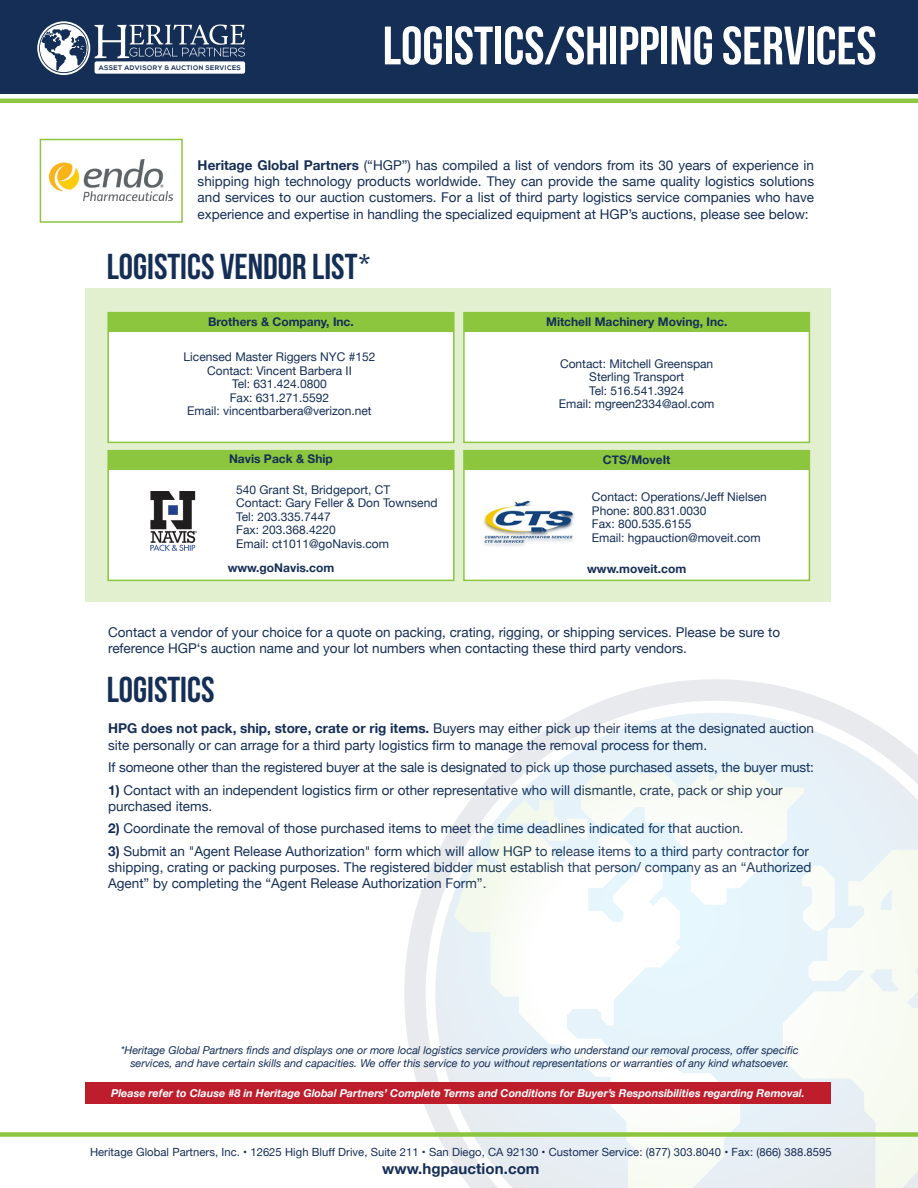
<style>
.page{position:relative;width:918px;height:1188px;background:#fff}
.page>*{position:absolute;margin:0;border:0;box-sizing:border-box;transform-origin:0 0}
.t1{font:54px "Bebas Neue";color:#fff}
.t2{font:36px "Bebas Neue";color:#152e56}
.t3{font:700 15px "Helvetica Neue";letter-spacing:.005em;color:#152e56}
.t4{font:13.5px/16.2px "Helvetica Neue";color:#152e56}
.t5{font:12px/13.5px "Helvetica Neue";color:#152e56;text-align:center}
.t6{font:700 12px "Helvetica Neue";color:#152e56}
.t7{font:11.25px "Helvetica Neue";letter-spacing:.005em;color:#152e56}
.t8{font:italic 10.8px/13px "Helvetica Neue";color:#152e56;text-align:center}
.t9{font:italic 700 10.8px "Helvetica Neue";color:#fff}
.t10{font:700 6.6px "Nexa";letter-spacing:.055em;color:#152e56}
.s1{font-weight:700}
</style>
<div class="page">
<svg style="left:404px;top:679px;width:424px;height:430px"></svg>
<svg style="left:426px;top:701px;width:429px;height:429px"></svg>
<svg style="left:435px;top:713px;width:483px;height:451px"></svg>
<svg style="left:454px;top:770px;width:464px;height:418px"></svg>
<div style="left:85px;top:1082px;width:746px;height:22px;background:#be1d2c"></div>
<div style="left:0;top:1132px;width:918px;height:5px;background:#8bc63e"></div>
<div style="left:0;top:0;width:918px;height:93px;background:#152e56"></div>
<hr style="left:0;top:99px;width:918px;height:4px;background:#8bc63e">
<svg style="left:95px;top:24px;width:150px;height:34px"></svg>
<div style="left:95px;top:61px;width:150px;height:13px;background:#fff;border-radius:2px"></div>
<svg style="left:37px;top:21px;width:53px;height:54px"></svg>
<svg style="left:39px;top:23px;width:49px;height:50px"></svg>
<svg style="left:40px;top:24px;width:48px;height:48px"></svg>
<svg style="left:42px;top:29px;width:45px;height:42px"></svg>
<div style="left:85px;top:289px;width:746px;height:313px;background:#e2f0cf"></div>
<div style="left:40px;top:139px;width:143px;height:84px;background:#fff;border:2px solid #8bc63e"></div>
<div style="left:463px;top:312px;width:347px;height:131px;background:#fff;border:2px solid #8bc63e"></div>
<div style="left:464px;top:313px;width:345px;height:19px;background:#8bc63e"></div>
<div style="left:107px;top:312px;width:348px;height:131px;background:#fff;border:2px solid #8bc63e"></div>
<div style="left:108px;top:313px;width:346px;height:19px;background:#8bc63e"></div>
<div style="left:463px;top:450px;width:347px;height:131px;background:#fff;border:2px solid #8bc63e"></div>
<div style="left:464px;top:451px;width:345px;height:19px;background:#8bc63e"></div>
<div style="left:107px;top:450px;width:348px;height:131px;background:#fff;border:2px solid #8bc63e"></div>
<div style="left:108px;top:451px;width:346px;height:19px;background:#8bc63e"></div>
<img style="left:483px;top:500px;width:92px;height:46px">
<img style="left:50px;top:160px;width:123px;height:41px">
<img style="left:150px;top:491px;width:47px;height:59px">
<p class="t10" style="left:99px;top:64px;width:144px">ASSET ADVISORY &amp; AUCTION SERVICES</p>
<h1 class="t1" style="left:383px;top:16px;width:495px">LOGISTICS/SHIPPING SERVICES</h1>
<p class="t4" style="left:198px;top:158px;width:618px;text-align:justify"><span class="s1">Heritage Global Partners</span> (“HGP”) has compiled a list of vendors from its 30 years of experience in shipping high technology products worldwide. They can provide the same quality logistics solutions and services to our auction customers. For a list of third party logistics service companies who have experience and expertise in handling the specialized equipment at HGP’s auctions, please see below:</p>
<h2 class="t2" style="left:107px;top:246px;width:265px">LOGISTICS VENDOR LIST<sup>*</sup></h2>
<p class="t6" style="left:208px;top:312px;width:147px">Brothers &amp; Company, Inc.</p>
<p class="t5" style="left:184px;top:351px;width:193px">Licensed Master Riggers NYC #152<br>Contact: Vincent Barbera II<br>Tel: 631.424.0800<br>Fax: 631.271.5592<br>Email: vincentbarbera@verizon.net</p>
<p class="t6" style="left:229px;top:449px;width:105px">Navis Pack &amp; Ship</p>
<p class="t5" style="left:236px;top:483px;width:203px;text-align:left">540 Grant St, Bridgeport, CT<br>Contact: Gary Feller &amp; Don Townsend<br>Tel: 203.335.7447<br>Fax: 203.368.4220<br>Email: ct1011@goNavis.com</p>
<p class="t6" style="left:228px;top:558px;width:108px">www.goNavis.com</p>
<p class="t6" style="left:546px;top:312px;width:183px">Mitchell Machinery Moving, Inc.</p>
<p class="t5" style="left:559px;top:358px;width:157px">Contact: Mitchell Greenspan<br>Sterling Transport<br>Tel: 516.541.3924<br>Email: mgreen2334@aol.com</p>
<p class="t6" style="left:603px;top:450px;width:69px">CTS/MoveIt</p>
<p class="t5" style="left:592px;top:491px;width:176px;text-align:left">Contact: Operations/Jeff Nielsen<br>Phone: 800.831.0030<br>Fax: 800.535.6155<br>Email: hgpauction@moveit.com</p>
<p class="t6" style="left:587px;top:559px;width:101px">www.moveit.com</p>
<p class="t4" style="left:108px;top:624px;width:674px">Contact a vendor of your choice for a quote on packing, crating, rigging, or shipping services. Please be sure to reference HGP‘s auction name and your lot numbers when contacting these third party vendors.</p>
<h2 class="t2" style="left:107px;top:670px;width:109px">LOGISTICS</h2>
<p class="t4" style="left:108px;top:721px;width:707px"><span class="s1">HPG does not pack, ship, store, crate or rig items.</span> Buyers may either pick up their items at the designated auction site personally or can arrage for a third party logistics firm to manage the removal process for them.</p>
<p class="t4" style="left:108px;top:760px;width:707px">If someone other than the registered buyer at the sale is designated to pick up those purchased assets, the buyer must:</p>
<p class="t4" style="left:108px;top:783px;width:676px"><span class="s1">1)</span> Contact with an independent logistics firm or other representative who will dismantle, crate, pack or ship your purchased items.</p>
<p class="t4" style="left:108px;top:821px;width:637px"><span class="s1">2)</span> Coordinate the removal of those purchased items to meet the time deadlines indicated for that auction.</p>
<p class="t4" style="left:108px;top:844px;width:705px"><span class="s1">3)</span> Submit an "Agent Release Authorization" form which will allow HGP to release items to a third party contractor for shipping, crating or packing purposes. The registered bidder must establish that person/ company as an “Authorized<br>Agent” by completing the “Agent Release Authorization Form”.</p>
<p class="t8" style="left:121px;top:1044px;width:680px">*Heritage Global Partners finds and displays one or more local logistics service providers who understand our removal process, offer specific services, and have certain skills and capacities. We offer this service to you without representations or warranties of any kind whatsoever.</p>
<p class="t9" style="left:111px;top:1085px;width:695px">Please refer to Clause #8 in Heritage Global Partners’ Complete Terms and Conditions for Buyer’s Responsibilities regarding Removal.</p>
<p class="t7" style="left:90px;top:1144px;width:743px">Heritage Global Partners, Inc. • 12625 High Bluff Drive, Suite 211 • San Diego, CA 92130 • Customer Service: (877) 303.8040 • Fax: (866) 388.8595</p>
<p class="t3" style="left:382px;top:1157px;width:159px">www.hgpauction.com</p>
</div>
